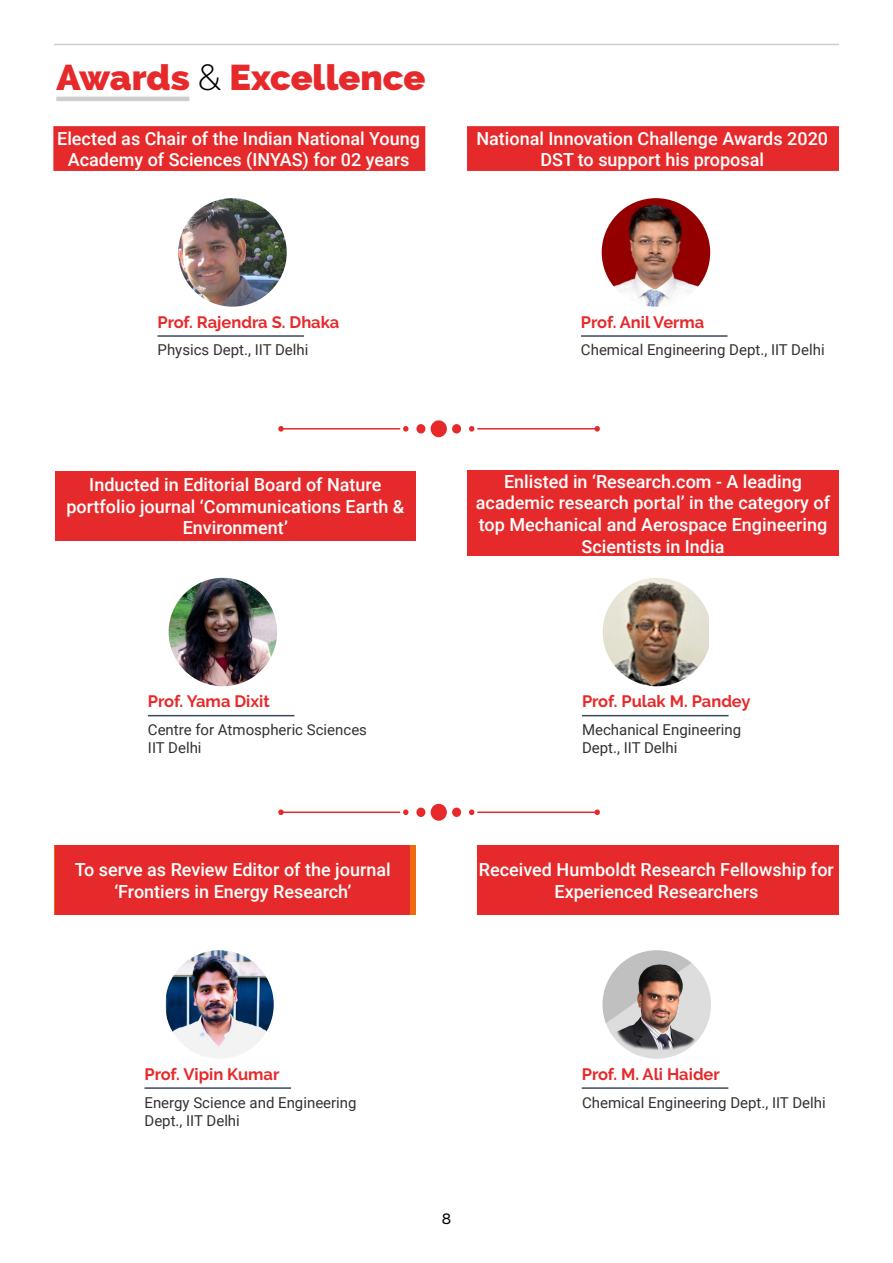
<style>
.page{position:relative;width:893px;height:1263px;background:#fff}
.page>*{position:absolute;margin:0;border:0;box-sizing:border-box;transform-origin:0 0}
.t1{font:800 36px "Raleway";color:#e62a2b}
.t2{font:500 18px/21.6px "Roboto";color:#fff;text-align:center}
.t3{font:700 16.5px "Raleway";color:#e62a2b}
.t4{font:15px/18px "Roboto";color:#323230}
.t5{font:15px "Varela";color:#000}
.s1{font-weight:300;color:#000}
</style>
<div class="page">
<hr style="left:54px;top:44px;width:785px;height:1px;background:#d0cecd">
<hr style="left:56px;top:97px;width:133px;height:4px;background:#d0cecd">
<hr style="left:280px;top:428px;width:120px;height:2px;background:#e62a2b">
<div style="left:416px;top:424px;width:9px;height:9px;background:#e62a2b;border-radius:50%"></div>
<svg style="left:403px;top:426px;width:5px;height:6px"></svg>
<div style="left:431px;top:420px;width:16px;height:17px;background:#e62a2b;border-radius:50%"></div>
<hr style="left:477px;top:428px;width:121px;height:2px;background:#e62a2b">
<div style="left:452px;top:424px;width:9px;height:9px;background:#e62a2b;border-radius:50%"></div>
<svg style="left:469px;top:426px;width:5px;height:6px"></svg>
<svg style="left:278px;top:426px;width:6px;height:6px"></svg>
<svg style="left:594px;top:426px;width:6px;height:6px"></svg>
<hr style="left:280px;top:811px;width:120px;height:2px;background:#e62a2b">
<div style="left:416px;top:807px;width:9px;height:10px;background:#e62a2b;border-radius:50%"></div>
<svg style="left:403px;top:809px;width:5px;height:6px"></svg>
<div style="left:431px;top:804px;width:16px;height:17px;background:#e62a2b;border-radius:50%"></div>
<hr style="left:477px;top:811px;width:121px;height:2px;background:#e62a2b">
<div style="left:452px;top:807px;width:9px;height:10px;background:#e62a2b;border-radius:50%"></div>
<svg style="left:469px;top:809px;width:5px;height:6px"></svg>
<svg style="left:278px;top:809px;width:6px;height:6px"></svg>
<svg style="left:594px;top:809px;width:6px;height:6px"></svg>
<div style="left:53px;top:126px;width:372px;height:45px;background:#e62a2b"></div>
<div style="left:467px;top:126px;width:372px;height:45px;background:#e62a2b"></div>
<hr style="left:581px;top:335px;width:146px;height:2px;background:#3a4961">
<img style="left:602px;top:198px;width:108px;height:109px;border-radius:54px">
<hr style="left:158px;top:335px;width:146px;height:2px;background:#3a4961">
<img style="left:178px;top:198px;width:109px;height:109px;border-radius:54px">
<div style="left:467px;top:471px;width:372px;height:85px;background:#e62a2b"></div>
<div style="left:55px;top:471px;width:360px;height:70px;background:#e62a2b"></div>
<hr style="left:582px;top:715px;width:147px;height:1px;background:#3a4961">
<img style="left:603px;top:578px;width:106px;height:108px">
<hr style="left:148px;top:715px;width:146px;height:1px;background:#3a4961">
<img style="left:169px;top:578px;width:108px;height:108px;border-radius:54px">
<div style="left:55px;top:845px;width:355px;height:70px;background:#e62a2b"></div>
<div style="left:479px;top:845px;width:355px;height:70px;background:#e62a2b"></div>
<hr style="left:582px;top:1087px;width:146px;height:2px;background:#3a4961">
<img style="left:602px;top:950px;width:109px;height:109px;border-radius:54px">
<hr style="left:145px;top:1087px;width:146px;height:2px;background:#3a4961">
<img style="left:165px;top:950px;width:109px;height:109px;border-radius:54px">
<h1 class="t1" style="left:56px;top:56px;width:371px">Awards <span class="s1">&amp;</span> Excellence</h1>
<p class="t2" style="left:57px;top:127px;width:364px">Elected as Chair of the Indian National Young<br>Academy of Sciences (INYAS) for 02 years</p>
<p class="t2" style="left:476px;top:127px;width:353px">National Innovation Challenge Awards 2020<br>DST to support his proposal</p>
<p class="t3" style="left:158px;top:313px;width:183px">Prof. Rajendra S. Dhaka</p>
<p class="t3" style="left:581px;top:313px;width:125px">Prof. Anil Verma</p>
<p class="t4" style="left:158px;top:341px;width:152px">Physics Dept., IIT Delhi</p>
<p class="t4" style="left:581px;top:340px;width:245px">Chemical Engineering Dept., IIT Delhi</p>
<p class="t2" style="left:66px;top:473px;width:339px">Inducted in Editorial Board of Nature portfolio journal ‘Communications Earth &amp;<br>Environment’</p>
<p class="t2" style="left:476px;top:470px;width:356px">Enlisted in ‘Research.com - A leading academic research portal’ in the category of top Mechanical and Aerospace Engineering Scientists in India</p>
<p class="t3" style="left:148px;top:692px;width:123px">Prof. Yama Dixit</p>
<p class="t3" style="left:582px;top:692px;width:170px">Prof. Pulak M. Pandey</p>
<p class="t4" style="left:148px;top:720px;width:221px">Centre for Atmospheric Sciences<br>IIT Delhi</p>
<p class="t4" style="left:582px;top:720px;width:161px">Mechanical Engineering<br>Dept., IIT Delhi</p>
<p class="t2" style="left:75px;top:858px;width:317px">To serve as Review Editor of the journal ‘Frontiers in Energy Research’</p>
<p class="t2" style="left:479px;top:858px;width:356px">Received Humboldt Research Fellowship for<br>Experienced Researchers</p>
<p class="t3" style="left:145px;top:1065px;width:136px">Prof. Vipin Kumar</p>
<p class="t4" style="left:145px;top:1093px;width:214px">Energy Science and Engineering<br>Dept., IIT Delhi</p>
<p class="t5" style="left:442px;top:1209px;width:11px">8</p>
<p class="t3" style="left:582px;top:1065px;width:140px">Prof. M. Ali Haider</p>
<p class="t4" style="left:582px;top:1093px;width:245px">Chemical Engineering Dept., IIT Delhi</p>
</div>
